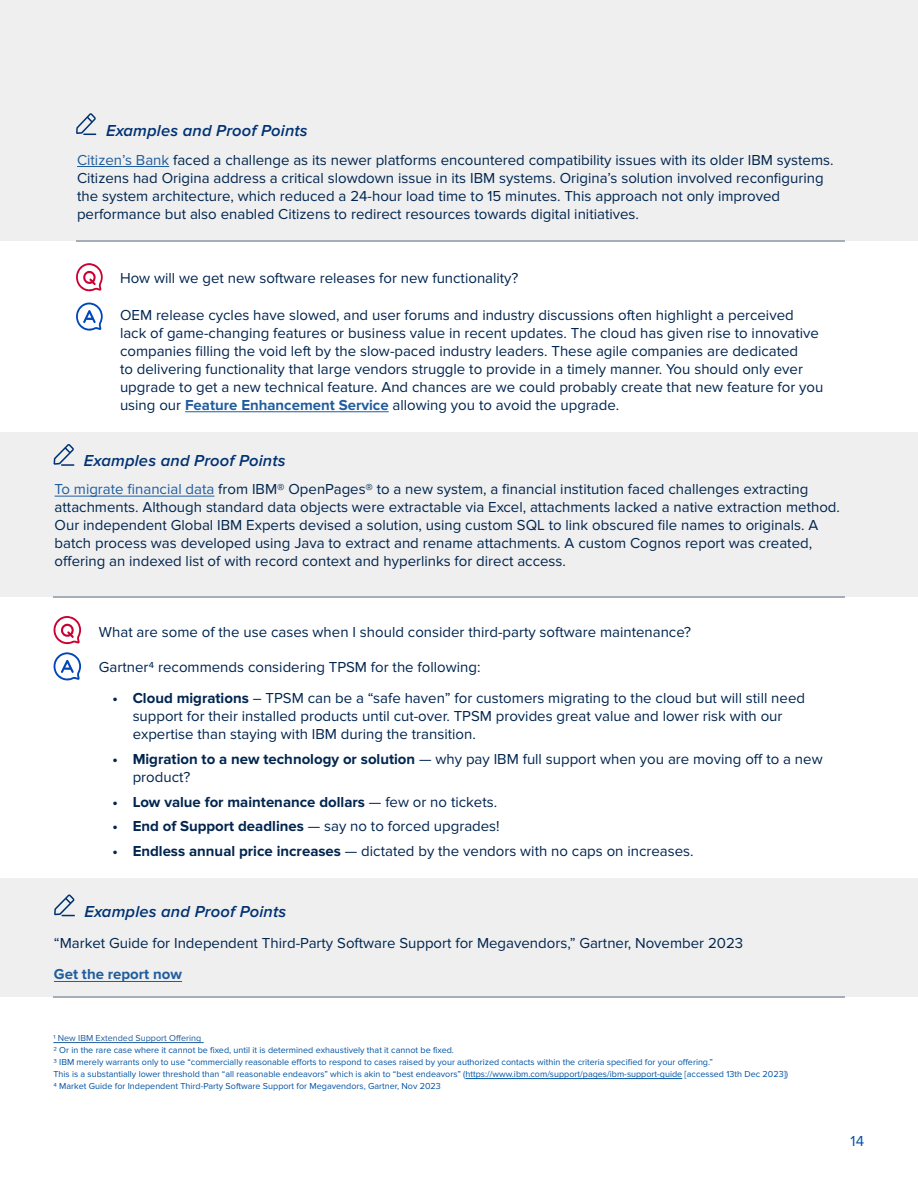
<style>
.page{position:relative;width:918px;height:1188px;background:#fff}
.page>*{position:absolute;margin:0;border:0;box-sizing:border-box;transform-origin:0 0}
.t1{font:italic 600 16.5px "Proxima Nova";letter-spacing:.01em;color:#003273}
.t2{font:15px/18px "Proxima Nova";color:#00254f}
.t3{font:700 15px "Proxima Nova";color:#00254f}
.t4{font:700 15px "Proxima Nova";color:#205d9e}
.t5{font:15px "Proxima Nova";color:#0053a5}
.t6{font:9px/12px "Proxima Nova";color:#0053a5}
.t7{font:9px "Proxima Nova";color:#205d9e}
.s1{color:#205d9e}
.s2{font-weight:700;color:#205d9e}
.s3{font-weight:700}
.s4{font-weight:400}
</style>
<div class="page">
<div style="left:0;top:0;width:918px;height:241px;background:#efefef"></div>
<hr style="left:77px;top:166px;width:92px;height:1px;background:#205d9e">
<hr style="left:185px;top:411px;width:204px;height:1px;background:#205d9e">
<svg style="left:76px;top:263px;width:27px;height:28px"></svg>
<svg style="left:76px;top:302px;width:27px;height:29px"></svg>
<svg style="left:76px;top:113px;width:20px;height:22px"></svg>
<hr style="left:76px;top:241px;width:768px;height:1px;background:#a3aeb8">
<div style="left:0;top:878px;width:918px;height:119px;background:#efefef"></div>
<hr style="left:54px;top:981px;width:128px;height:1px;background:#205d9e">
<div style="left:0;top:432px;width:918px;height:165px;background:#efefef"></div>
<hr style="left:55px;top:496px;width:159px;height:1px;background:#205d9e">
<svg style="left:53px;top:616px;width:28px;height:28px"></svg>
<svg style="left:53px;top:652px;width:28px;height:28px"></svg>
<svg style="left:53px;top:444px;width:21px;height:22px"></svg>
<svg style="left:54px;top:894px;width:21px;height:22px"></svg>
<hr style="left:54px;top:596px;width:791px;height:1px;background:#a3aeb8">
<hr style="left:53px;top:997px;width:791px;height:1px;background:#a3aeb8">
<hr style="left:53px;top:1042px;width:148px;height:1px;background:#205d9e">
<hr style="left:465px;top:1078px;width:217px;height:1px;background:#0053a5">
<p class="t1" style="left:106px;top:122px;width:203px">Examples and Proof Points</p>
<p class="t2" style="left:77px;top:151px;width:758px"><span class="s1">Citizen’s Bank</span> faced a challenge as its newer platforms encountered compatibility issues with its older IBM systems.<br>Citizens had Origina address a critical slowdown issue in its IBM systems. Origina’s solution involved reconfiguring the system architecture, which reduced a 24-hour load time to 15 minutes. This approach not only improved performance but also enabled Citizens to redirect resources towards digital initiatives.</p>
<p class="t2" style="left:120px;top:269px;width:400px">How will we get new software releases for new functionality?</p>
<p class="t2" style="left:120px;top:306px;width:705px">OEM release cycles have slowed, and user forums and industry discussions often highlight a perceived lack of game-changing features or business value in recent updates. The cloud has given rise to innovative companies filling the void left by the slow-paced industry leaders. These agile companies are dedicated<br>to delivering functionality that large vendors struggle to provide in a timely manner. You should only ever upgrade to get a new technical feature. And chances are we could probably create that new feature for you using our <span class="s2">Feature Enhancement Service</span> allowing you to avoid the upgrade.</p>
<p class="t1" style="left:84px;top:453px;width:203px">Examples and Proof Points</p>
<p class="t2" style="left:55px;top:480px;width:787px"><span class="s1">To migrate financial data</span> from IBM® OpenPages® to a new system, a financial institution faced challenges extracting attachments. Although standard data objects were extractable via Excel, attachments lacked a native extraction method.<br>Our independent Global IBM Experts devised a solution, using custom SQL to link obscured file names to originals. A batch process was developed using Java to extract and rename attachments. A custom Cognos report was created, offering an indexed list of with record context and hyperlinks for direct access.</p>
<p class="t2" style="left:99px;top:623px;width:594px">What are some of the use cases when I should consider third-party software maintenance?</p>
<p class="t2" style="left:99px;top:658px;width:383px">Gartner4 recommends considering TPSM for the following:</p>
<p class="t2" style="left:133px;top:689px;width:674px;text-indent:-20px"><span class="s3">• Cloud migrations</span> – TPSM can be a “safe haven” for customers migrating to the cloud but will still need support for their installed products until cut-over. TPSM provides great value and lower risk with our expertise than staying with IBM during the transition.</p>
<p class="t2" style="left:133px;top:750px;width:692px;text-indent:-20px"><span class="s3">• Migration to a new technology or solution</span> — why pay IBM full support when you are moving off to a new product?</p>
<p class="t3" style="left:112px;top:793px;width:386px">• Low value for maintenance dollars <span class="s4">— few or no tickets.</span></p>
<p class="t2" style="left:112px;top:818px;width:389px"><span class="s3">• End of Support deadlines</span> — say no to forced upgrades!</p>
<p class="t2" style="left:112px;top:842px;width:583px"><span class="s3">• Endless annual price increases</span> — dictated by the vendors with no caps on increases.</p>
<p class="t1" style="left:85px;top:904px;width:203px">Examples and Proof Points</p>
<p class="t2" style="left:54px;top:934px;width:691px">“Market Guide for Independent Third-Party Software Support for Megavendors,” Gartner, November 2023</p>
<p class="t4" style="left:54px;top:966px;width:130px">Get the report now</p>
<p class="t7" style="left:53px;top:1033px;width:149px">1 New IBM Extended Support Offering</p>
<p class="t6" style="left:53px;top:1045px;width:736px">2 Or in the rare case where it cannot be fixed, until it is determined exhaustively that it cannot be fixed.<br>3 IBM merely warrants only to use “commercially reasonable efforts to respond to cases raised by your authorized contacts within the criteria specified for your offering.”<br>This is a substantially lower threshold than “all reasonable endeavors” which is akin to “best endeavors” (https://www.ibm.com/support/pages/ibm-support-guide [accessed 13th Dec 2023])<br>4 Market Guide for Independent Third-Party Software Support for Megavendors, Gartner, Nov 2023</p>
<p class="t5" style="left:851px;top:1132px;width:15px">14</p>
</div>
